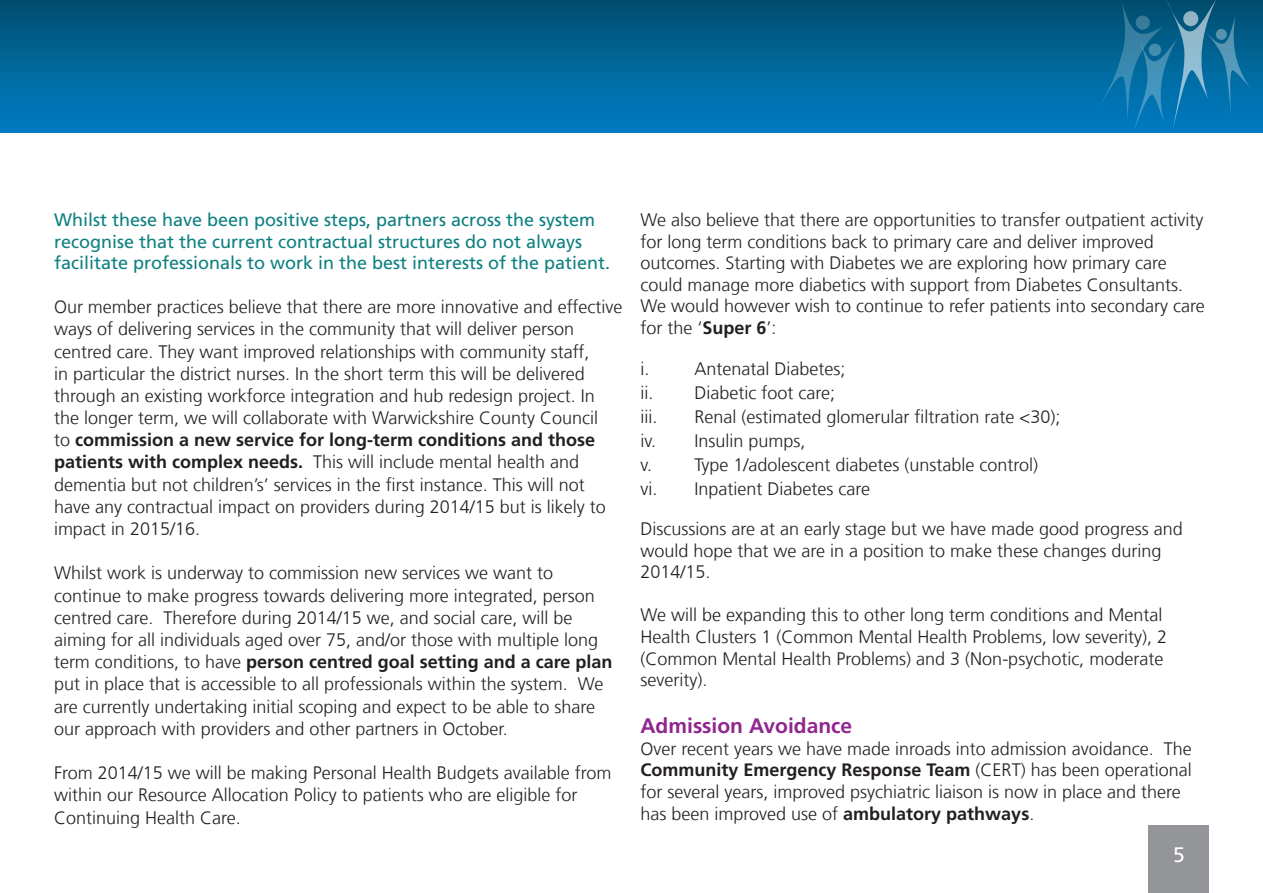
<style>
.page{position:relative;width:1263px;height:893px;background:#fff}
.page>*{position:absolute;margin:0;border:0;box-sizing:border-box;transform-origin:0 0}
.t1{font:700 21px "Frutiger LT Com";color:#90268f}
.t2{font:21px "Frutiger LT Com";color:#fff}
.t3{font:300 18px/22.2px "Frutiger LT Com";color:#231f20}
.t4{font:18px/21.6px "Frutiger LT Com";color:#0e8081}
.s1{font-weight:700}
</style>
<div class="page">
<div style="left:1149px;top:825px;width:60px;height:68px;background:#939598"></div>
<div style="left:0;top:0;width:1263px;height:132px;background:linear-gradient(to bottom,#004f6f,#007dc4)"></div>
<svg style="left:1099px;top:0;width:151px;height:133px"></svg>
<svg style="left:1215px;top:29px;width:12px;height:11px"></svg>
<p class="t4" style="left:54px;top:209px;width:558px">Whilst these have been positive steps, partners across the system recognise that the current contractual structures do not always facilitate professionals to work in the best interests of the patient.</p>
<p class="t3" style="left:54px;top:296px;width:570px">Our member practices believe that there are more innovative and effective ways of delivering services in the community that will deliver person centred care. They want improved relationships with community staff,<br>in particular the district nurses. In the short term this will be delivered through an existing workforce integration and hub redesign project. In the longer term, we will collaborate with Warwickshire County Council<br>to <span class="s1">commission a new service for long-term conditions and those patients with complex needs.</span> This will include mental health and dementia but not children’s’ services in the first instance. This will not have any contractual impact on providers during 2014/15 but is likely to impact in 2015/16.</p>
<p class="t3" style="left:54px;top:562px;width:560px">Whilst work is underway to commission new services we want to continue to make progress towards delivering more integrated, person centred care. Therefore during 2014/15 we, and social care, will be aiming for all individuals aged over 75, and/or those with multiple long term conditions, to have <span class="s1">person centred goal setting and a care plan </span>put in place that is accessible to all professionals within the system. We are currently undertaking initial scoping and expect to be able to share our approach with providers and other partners in October.</p>
<p class="t3" style="left:54px;top:762px;width:559px">From 2014/15 we will be making Personal Health Budgets available from within our Resource Allocation Policy to patients who are eligible for<br>Continuing Health Care.</p>
<p class="t3" style="left:640px;top:209px;width:566px;line-height:21.6px">We also believe that there are opportunities to transfer outpatient activity for long term conditions back to primary care and deliver improved outcomes. Starting with Diabetes we are exploring how primary care could manage more diabetics with support from Diabetes Consultants.<br>We would however wish to continue to refer patients into secondary care for the ‘<span class="s1">Super 6</span>’:</p>
<p class="t3" style="left:640px;top:357px;width:10px">i.</p>
<p class="t3" style="left:640px;top:356px;width:207px;line-height:24px;text-indent:54px">Antenatal Diabetes; ii. Diabetic foot care; iii.</p>
<p class="t3" style="left:640px;top:404px;width:421px;line-height:24px;text-indent:54px">Renal (estimated glomerular filtration rate &lt;30); iv. Insulin pumps,<br>v. Type 1/adolescent diabetes (unstable control)<br>vi. Inpatient Diabetes care</p>
<p class="t3" style="left:640px;top:518px;width:544px;line-height:21.6px">Discussions are at an early stage but we have made good progress and would hope that we are in a position to make these changes during<br>2014/15.</p>
<p class="t3" style="left:640px;top:604px;width:528px;line-height:21.6px">We will be expanding this to other long term conditions and Mental Health Clusters 1 (Common Mental Health Problems, low severity), 2 (Common Mental Health Problems) and 3 (Non-psychotic, moderate severity).</p>
<p class="t1" style="left:640px;top:713px;width:213px">Admission Avoidance</p>
<p class="t3" style="left:640px;top:738px;width:553px;line-height:21.6px">Over recent years we have made inroads into admission avoidance. The <span class="s1">Community Emergency Response Team</span> (CERT) has been operational for several years, improved psychiatric liaison is now in place and there has been improved use of <span class="s1">ambulatory pathways</span>.</p>
<p class="t2" style="left:1173px;top:842px;width:13px">5</p>
</div>
